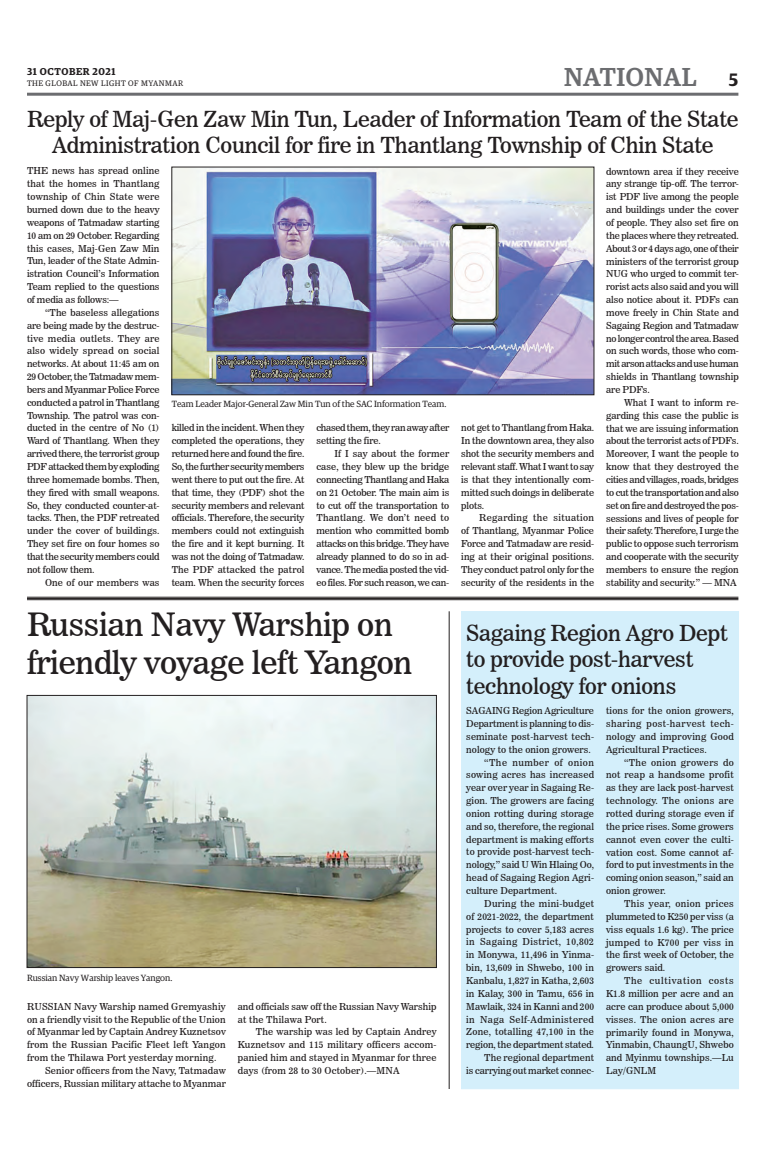
<style>
.page{position:relative;width:773px;height:1152px;background:#fff}
.page>*{position:absolute;margin:0;border:0;box-sizing:border-box;transform-origin:0 0}
._3_Clm_Head{font:32px/38.4px "News 706 BT Roman C";letter-spacing:-.01em;color:#231f20}
.t1{font:500 26px "Guardian Egyp";letter-spacing:.02em;color:#6c6d70}
._2_Clm_Head{font:22px/26.4px "News 706 BT Roman C";letter-spacing:-.01em;color:#231f20;text-align:center}
.t2{font:600 10px "Guardian Egyp";letter-spacing:.06em;color:#231f20}
._2nd_Body{font:9.5px/12.9px "News 706 BT Roman C";letter-spacing:.005em;color:#231f20;text-align:justify}
.Normal_Para{font:9.5px/12.9px "News 706 BT Roman C";letter-spacing:.01em;color:#231f20;text-align:justify}
._2nd_Body-2{font:9.5px/12.9px "News 706 BT Roman C";letter-spacing:-.03em;color:#231f20}
.t3{font:9px "Guardian Egyp";color:#231f20}
.t4{font:8px "Guardian Egyp";letter-spacing:.06em;color:#231f20}
.s1{font-weight:600;font-size:18px;color:#231f20}
</style>
<div class="page">
<hr style="left:27px;top:93px;width:711px;height:3px;background:#6c6d70">
<div style="left:461px;top:611px;width:277px;height:478px;background:#d4effb"></div>
<img style="left:174px;top:169px;width:418px;height:224px">
<div style="left:172px;top:167px;width:422px;height:228px;border:1px solid #231f20"></div>
<hr style="left:27px;top:597px;width:711px;height:1px;background:#231f20">
<hr style="left:27px;top:598px;width:711px;height:1px;background:#231f20">
<hr style="left:27px;top:599px;width:711px;height:1px;background:#231f20">
<img style="left:29px;top:697px;width:405px;height:269px">
<div style="left:27px;top:695px;width:409px;height:273px;border:1px solid #231f20"></div>
<hr style="left:449px;top:611px;width:1px;height:478px;background:#231f20">
<p class="t2" style="left:27px;top:64px;width:90px">31 OCTOBER 2021</p>
<p class="t4" style="left:27px;top:78px;width:158px">THE GLOBAL NEW LIGHT OF MYANMAR</p>
<h2 class="t1" style="left:564px;top:59px;width:176px">NATIONAL <span class="s1">5</span></h2>
<p class="_2_Clm_Head" style="left:27px;top:106px;width:713px">Reply of Maj-Gen Zaw Min Tun, Leader of Information Team of the State<br>Administration Council for fire in Thantlang Township of Chin State</p>
<p class="Normal_Para" style="left:27px;top:165px;width:134px">THE news has spread online that the homes in Thantlang township of Chin State were burned down due to the heavy weapons of Tatmadaw starting 10 am on 29 October. Regarding this cases, Maj-Gen Zaw Min Tun, leader of the State Admin&shy;istration Council’s Information Team replied to the questions of media as follows:—</p>
<p class="_2nd_Body" style="left:27px;top:306px;width:134px;text-indent:18px">“The baseless allegations are being made by the destruc&shy;tive media outlets. They are also widely spread on social networks. At about 11:45 am on 29 October, the Tatmadaw mem&shy;bers and Myanmar Police Force conducted a patrol in Thantlang Township. The patrol was con&shy;ducted in the centre of No (1)<br>Ward of Thantlang. When they arrived there, the terrorist group PDF attacked them by exploding three homemade bombs. Then, they fired with small weapons.<br>So, they conducted counter-at&shy;tacks. Then, the PDF retreated under the cover of buildings.<br>They set fire on four homes so that the security members could not follow them.</p>
<p class="_2nd_Body" style="left:45px;top:576px;width:116px">One of our members was</p>
<p class="t3" style="left:172px;top:397px;width:276px">Team Leader Major-General Zaw Min Tun of the SAC Information Team.</p>
<p class="_2nd_Body" style="left:172px;top:422px;width:134px">killed in the incident. When they completed the operations, they returned here and found the fire.<br>So, the further security members went there to put out the fire. At that time, they (PDF) shot the security members and relevant officials. Therefore, the security members could not extinguish the fire and it kept burning. It was not the doing of Tatmadaw.<br>The PDF attacked the patrol team. When the security forces</p>
<p class="_2nd_Body-2" style="left:316px;top:422px;width:134px">chased them, they ran away after setting the fire.</p>
<p class="_2nd_Body" style="left:316px;top:447px;width:134px;text-indent:18px">If I say about the former case, they blew up the bridge connecting Thantlang and Haka on 21 October. The main aim is to cut off the transportation to Thantlang. We don’t need to mention who committed bomb attacks on this bridge. They have already planned to do so in ad&shy;vance. The media posted the vid&shy;eo files. For such reason, we can-</p>
<p class="_3_Clm_Head" style="left:27px;top:605px;width:387px">Russian Navy Warship on friendly voyage left Yangon</p>
<p class="t3" style="left:27px;top:972px;width:147px">Russian Navy Warship leaves Yangon.</p>
<p class="Normal_Para" style="left:27px;top:1000px;width:200px">RUSSIAN Navy Warship named Gremyashiy on a friendly visit to the Republic of the Union of Myanmar led by Captain Andrey Kuznetsov from the Russian Pacific Fleet left Yangon from the Thilawa Port yesterday morning.</p>
<p class="_2nd_Body" style="left:27px;top:1064px;width:200px;text-align:right">Senior officers from the Navy, Tatmadaw officers, Russian military attache to Myanmar</p>
<p class="_2nd_Body" style="left:238px;top:1000px;width:200px">and officials saw off the Russian Navy Warship at the Thilawa Port.</p>
<p class="_2nd_Body" style="left:238px;top:1025px;width:200px;text-indent:18px">The warship was led by Captain Andrey Kuznetsov and 115 military officers accom&shy;panied him and stayed in Myanmar for three days (from 28 to 30 October).—MNA</p>
<p class="_2nd_Body" style="left:461px;top:422px;width:134px">not get to Thantlang from Haka.<br>In the downtown area, they also shot the security members and relevant staff. What I want to say is that they intentionally com&shy;mitted such doings in deliberate plots.</p>
<p class="_2nd_Body" style="left:461px;top:512px;width:134px;text-indent:18px">Regarding the situation of Thantlang, Myanmar Police Force and Tatmadaw are resid&shy;ing at their original positions.<br>They conduct patrol only for the security of the residents in the</p>
<p class="_2nd_Body" style="left:606px;top:165px;width:134px">downtown area if they receive any strange tip-off. The terror&shy;ist PDF live among the people and buildings under the cover of people. They also set fire on the places where they retreated.<br>About 3 or 4 days ago, one of their ministers of the terrorist group NUG who urged to commit ter&shy;rorist acts also said and you will also notice about it. PDFs can move freely in Chin State and Sagaing Region and Tatmadaw no longer control the area. Based on such words, those who com&shy;mit arson attacks and use human shields in Thantlang township are PDFs.</p>
<p class="_2nd_Body" style="left:606px;top:396px;width:134px;text-indent:18px">What I want to inform re&shy;garding this case the public is that we are issuing information about the terrorist acts of PDFs.<br>Moreover, I want the people to know that they destroyed the cities and villages, roads, bridges to cut the transportation and also set on fire and destroyed the pos&shy;sessions and lives of people for their safety. Therefore, I urge the public to oppose such terrorism and cooperate with the security members to ensure the region stability and security.” — MNA</p>
<p class="_2_Clm_Head" style="left:466px;top:620px;width:263px;text-align:left">Sagaing Region Agro Dept to provide post-harvest technology for onions</p>
<p class="Normal_Para" style="left:466px;top:704px;width:129px">SAGAING Region Agriculture Department is planning to dis&shy;seminate post-harvest tech&shy;nology to the onion growers.</p>
<p class="_2nd_Body" style="left:466px;top:756px;width:129px;text-indent:18px">“The number of onion sowing acres has increased year over year in Sagaing Re&shy;gion. The growers are facing onion rotting during storage and so, therefore, the regional department is making efforts to provide post-harvest tech&shy;nology,” said U Win Hlaing Oo, head of Sagaing Region Agri&shy;culture Department.</p>
<p class="_2nd_Body" style="left:466px;top:897px;width:129px;text-indent:18px">During the mini-budget of 2021-2022, the department projects to cover 5,183 acres in Sagaing District, 10,802 in Monywa, 11,496 in Yinma&shy;bin, 13,609 in Shwebo, 100 in Kanbalu, 1,827 in Katha, 2,603 in Kalay, 300 in Tamu, 656 in Mawlaik, 324 in Kanni and 200 in Naga Self-Administered Zone, totalling 47,100 in the region, the department stated.</p>
<p class="_2nd_Body" style="left:466px;top:1051px;width:129px;text-align:right">The regional department<br>is carrying out market connec-</p>
<p class="_2nd_Body" style="left:606px;top:704px;width:129px">tions for the onion growers, sharing post-harvest tech&shy;nology and improving Good Agricultural Practices.</p>
<p class="_2nd_Body" style="left:606px;top:756px;width:129px;text-indent:18px">“The onion growers do not reap a handsome profit as they are lack post-harvest technology. The onions are rotted during storage even if the price rises. Some growers cannot even cover the culti&shy;vation cost. Some cannot af&shy;ford to put investments in the coming onion season,” said an onion grower.</p>
<p class="_2nd_Body" style="left:606px;top:897px;width:129px;text-indent:18px">This year, onion prices plummeted to K250 per viss (a viss equals 1.6 kg). The price jumped to K700 per viss in the first week of October, the growers said.</p>
<p class="_2nd_Body" style="left:606px;top:974px;width:129px;text-indent:18px">The cultivation costs K1.8 million per acre and an acre can produce about 5,000 visses. The onion acres are primarily found in Monywa, Yinmabin, ChaungU, Shwebo and Myinmu townships.—Lu Lay/GNLM</p>
</div>
